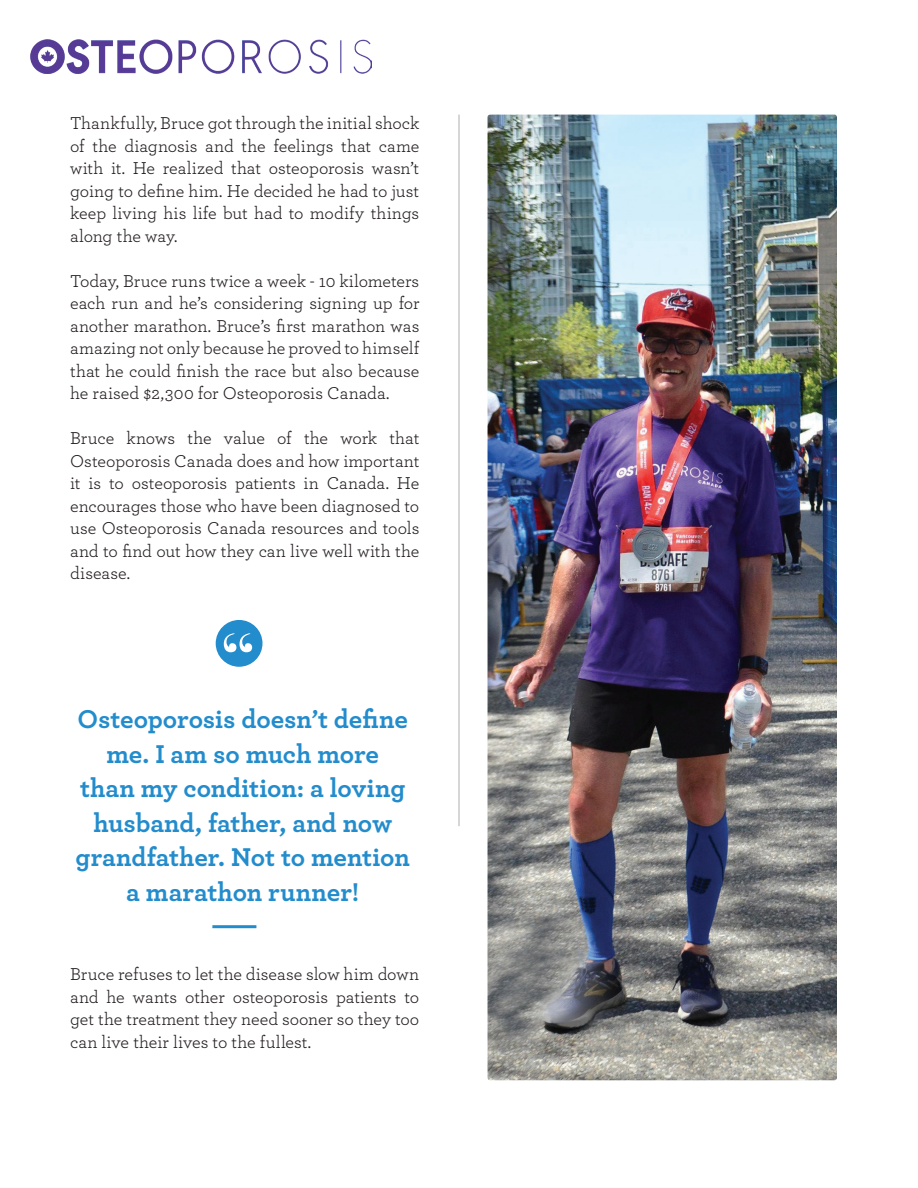
<style>
.page{position:relative;width:918px;height:1188px;background:#fff}
.page>*{position:absolute;margin:0;border:0;box-sizing:border-box;transform-origin:0 0}
.t1{font:700 65.85px "Bodoni Svty Two ITCTT";color:#fff}
.t2{font:700 27px/34.5px "Archer";letter-spacing:-.005em;color:#238ccc;text-align:center}
.t3{font:18px/22.5px "Archer";color:#221d1f;text-align:justify}
</style>
<div class="page">
<img style="left:31px;top:39px;width:340px;height:34px">
<div style="left:216px;top:620px;width:47px;height:47px;background:#238ccc;border-radius:50%"></div>
<hr style="left:212px;top:925px;width:44px;height:3px;background:#238ccc">
<hr style="left:459px;top:115px;width:1px;height:711px;background:#afaeae">
<img style="left:488px;top:115px;width:349px;height:965px">
<p class="t3" style="left:70px;top:113px;width:351px">Thankfully, Bruce got through the initial shock of the diagnosis and the feelings that came with it. He realized that osteoporosis wasn’t going to define him. He decided he had to just keep living his life but had to modify things along the way.</p>
<p class="t3" style="left:70px;top:270px;width:351px">Today, Bruce runs twice a week - 10 kilometers each run and he’s considering signing up for another marathon. Bruce’s first marathon was amazing not only because he proved to himself that he could finish the race but also because he raised $2,300 for Osteoporosis Canada.</p>
<p class="t3" style="left:70px;top:428px;width:351px">Bruce knows the value of the work that Osteoporosis Canada does and how important it is to osteoporosis patients in Canada. He encourages those who have been diagnosed to use Osteoporosis Canada resources and tools and to find out how they can live well with the disease.</p>
<h1 class="t1" style="left:220px;top:618px;width:38px">“</h1>
<h2 class="t2" style="left:76px;top:702px;width:336px">Osteoporosis doesn’t define me. I am so much more than my condition: a loving husband, father, and now grandfather. Not to mention a marathon runner!</h2>
<p class="t3" style="left:70px;top:964px;width:351px">Bruce refuses to let the disease slow him down and he wants other osteoporosis patients to get the treatment they need sooner so they too can live their lives to the fullest.</p>
</div>
